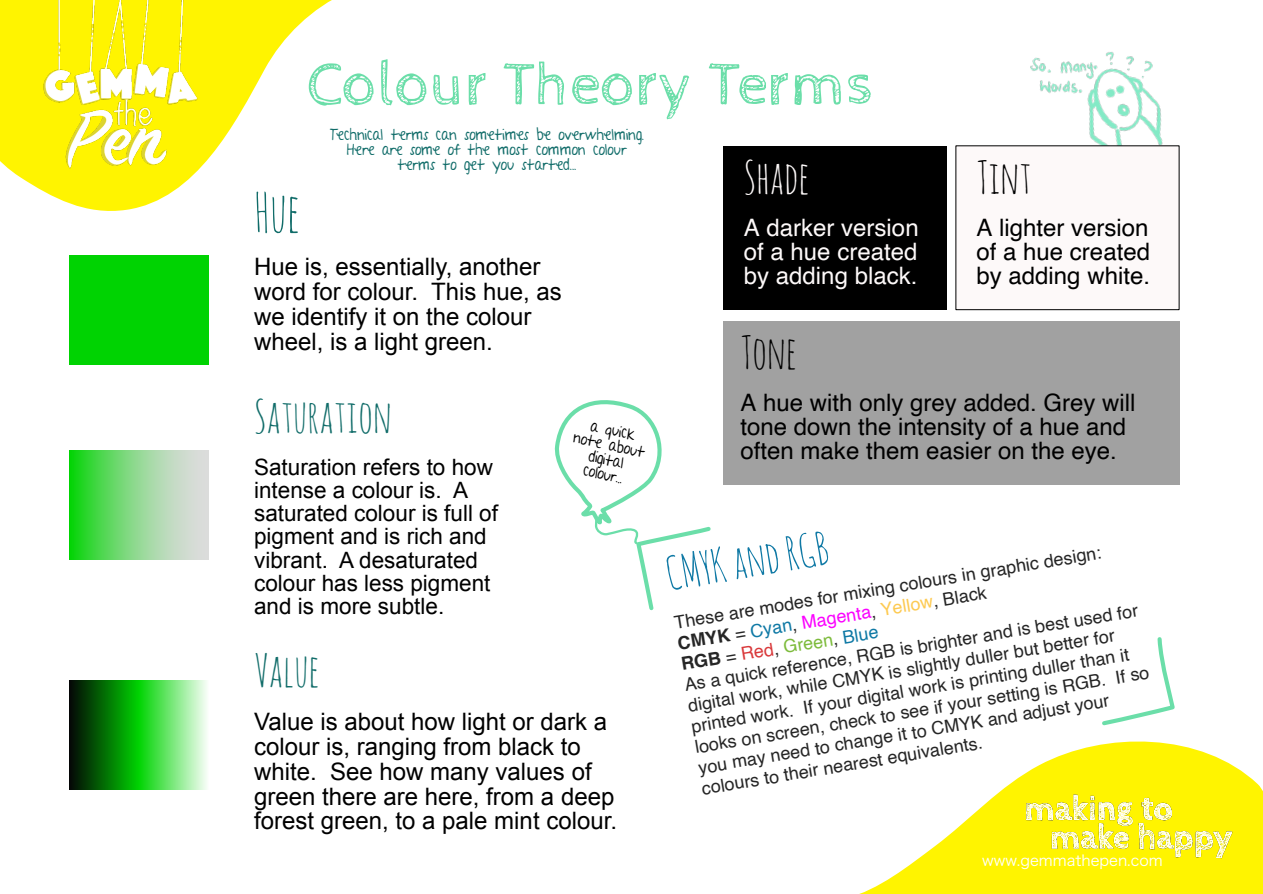
<style>
.page{position:relative;width:1263px;height:894px;background:#fff}
.page>*{position:absolute;margin:0;border:0;box-sizing:border-box;transform-origin:0 0}
.t1{font:61.5px "Cabin Sketch";color:#6bdea9}
.t2{font:54px "Amatic SC";color:#106c69}
.t3{font:45px "Amatic SC";color:#106c69}
.t4{font:45px "Amatic SC";color:#0f79a5}
.t5{font:45px "Amatic SC";color:#000}
.t6{font:45px "Amatic SC";color:#fdf9f9}
.t7{font:24px/24.8px "Arial";color:#000}
.t8{font:24px/24px "Helvetica";color:#000}
.t9{font:24px/24px "Helvetica";color:#fdf9f9;text-align:justify}
.t10{font:22.5px/23.2px "Arial";color:#000}
.t11{font:18px/21.1px "Helvetica";color:#262626}
.t12{font:15px/15px "A Year Without Rain";color:#106c69;text-align:center}
.t13{font:15px/15px "A Year Without Rain";color:#000;text-align:center}
.t14{font:15px "Hiragino Sans W3";color:#fff}
.s1{font-weight:700}
.s2{color:#0f79a5}
.s3{color:#fb02ff}
.s4{color:#fdca52}
.s5{color:#d9393b}
.s6{color:#7dbb3c}
</style>
<div class="page">
<div style="left:70px;top:255px;width:139px;height:109px;background:#00d302"></div>
<img style="left:70px;top:680px;width:137px;height:109px">
<img style="left:70px;top:450px;width:139px;height:109px">
<img style="left:999px;top:52px;width:181px;height:128px">
<div style="left:723px;top:146px;width:223px;height:163px;background:#000"></div>
<div style="left:723px;top:320px;width:456px;height:164px;background:#a1a1a1"></div>
<div style="left:956px;top:146px;width:223px;height:164px;background:#fdf9f9"></div>
<img style="left:0;top:0;width:332px;height:211px">
<svg style="left:862px;top:744px;width:401px;height:149px;fill:#fff400"></svg>
<img style="left:992px;top:766px;width:250px;height:125px">
<svg style="left:555px;top:400px;width:618px;height:398px"></svg>
<h1 class="t1" style="left:307px;top:50px;width:568px">Colour Theory Terms</h1>
<p class="t12" style="left:330px;top:127px;width:316px">Technical terms can sometimes be overwhelming.<br>Here are some of the most common colour terms to get you started...</p>
<h2 class="t2" style="left:254px;top:177px;width:47px">Hue</h2>
<h3 class="t7" style="left:254px;top:256px;width:309px">Hue is, essentially, another word for colour. This hue, as we identify it on the colour wheel, is a light green.</h3>
<h3 class="t3" style="left:254px;top:387px;width:139px">Saturation</h3>
<p class="t10" style="left:254px;top:457px;width:245px">Saturation refers to how intense a colour is. A saturated colour is full of pigment and is rich and vibrant. A desaturated colour has less pigment and is more subtle.</p>
<h3 class="t3" style="left:254px;top:641px;width:67px">Value</h3>
<h3 class="t7" style="left:254px;top:711px;width:364px">Value is about how light or dark a colour is, ranging from black to white. See how many values of green there are here, from a deep forest green, to a pale mint colour.</h3>
<p class="t13" style="left:578px;top:415px;width:75px;rotate:12deg">a quick note about digital colour...</p>
<h3 class="t6" style="left:744px;top:148px;width:67px">Shade</h3>
<h3 class="t9" style="left:744px;top:217px;width:176px">A darker version of a hue created by adding black.</h3>
<h3 class="t5" style="left:976px;top:148px;width:56px">Tint</h3>
<h3 class="t8" style="left:976px;top:217px;width:175px;text-align:justify">A lighter version of a hue created by adding white.</h3>
<h3 class="t5" style="left:741px;top:322px;width:58px">Tone</h3>
<h3 class="t8" style="left:741px;top:391px;width:396px">A hue with only grey added. Grey will tone down the intensity of a hue and often make them easier on the eye.</h3>
<h3 class="t4" style="left:662px;top:544px;width:166px;rotate:-9deg">CMYK andRGB</h3>
<p class="t11" style="left:673px;top:611px;width:434px;rotate:-9deg">These are modes for mixing colours in graphic design:<br><span class="s1">CMYK</span> = <span class="s2">Cyan</span>, <span class="s3">Magenta</span>, <span class="s4">Yellow</span>, Black<br><span class="s1">RGB</span> = <span class="s5">Red</span>, <span class="s6">Green</span>, <span class="s2">Blue</span></p>
<p class="t11" style="left:683px;top:673px;width:462px;rotate:-9deg">As a quick reference, RGB is brighter and is best used for digital work, while CMYK is slightly duller but better for printed work. If your digital work is printing duller than it looks on screen, check to see if your setting is RGB. If so you may need to change it to CMYK and adjust your colours to their nearest equivalents.</p>
<p class="t14" style="left:982px;top:852px;width:182px">www.gemmathepen.com</p>
</div>
